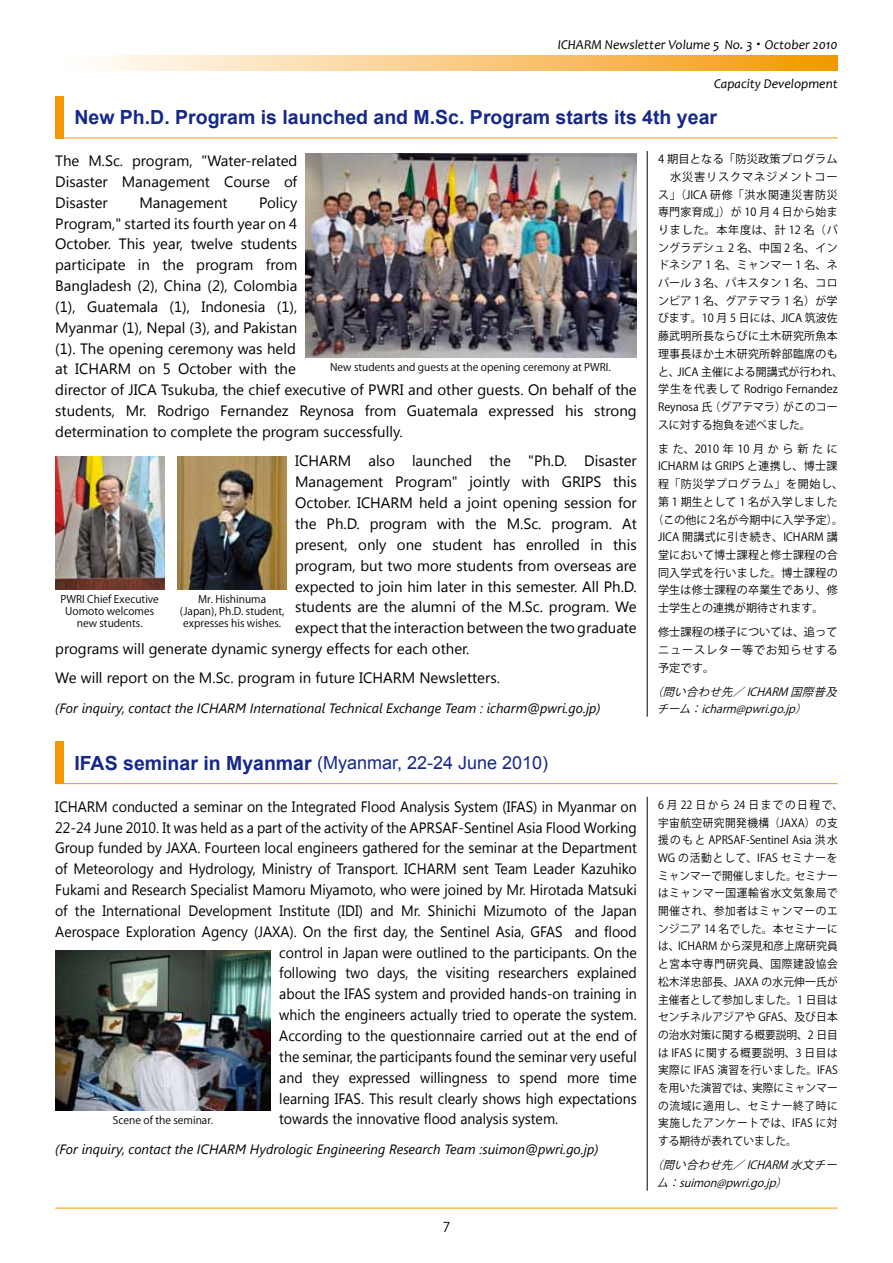
<style>
.page{position:relative;width:893px;height:1263px;background:#fff}
.page>*{position:absolute;margin:0;border:0;box-sizing:border-box;transform-origin:0 0}
.t1{font:700 19.5px "Arial";color:#17288b}
.t2{font:18px "Arial";color:#17288b}
.t3{font:15px/20.9px "Segoe UI";color:#000;text-align:justify}
.t4{font:15px "Segoe UI";color:#000;scale:.94 1}
.t5{font:italic 13.5px "Segoe UI";color:#000}
.t6{font:italic 13.5px "Candara";color:#000}
.t7{font:13.5px "Koz Go Pro";color:#000}
.t8{font:11.25px/17.7px "Koz Go Pro";letter-spacing:.015em;color:#000}
.t9{font:11.25px/17.7px "Koz Go Pro";letter-spacing:.015em;color:#000;scale:.95 1}
.t10{font:italic 11.25px/17.7px "Koz Go Pro";color:#000}
.t11{font:11.25px "Koz Go Pro";letter-spacing:.33em;color:#000}
.t12{font:11.25px "Koz Go Pro";letter-spacing:.06em;color:#000}
.t13{font:10.5px/12px "Koz Go Pro";color:#000;text-align:center}
.s1{font-family:"Koz Min Pro";font-style:normal}
.s2{font-weight:700;font-size:19.5px}
</style>
<div class="page">
<svg style="left:99px;top:55px;width:739px;height:15px;background:#f9c97f"></svg>
<hr style="left:55px;top:1208px;width:783px;height:1px;background:#f39700">
<hr style="left:647px;top:151px;width:1px;height:566px;background:#000">
<hr style="left:647px;top:797px;width:1px;height:394px;background:#000">
<div style="left:55px;top:96px;width:9px;height:42px;background:#f39700"></div>
<div style="left:55px;top:741px;width:9px;height:43px;background:#f39700"></div>
<hr style="left:55px;top:138px;width:783px;height:1px;background:#f39700">
<hr style="left:55px;top:783px;width:783px;height:1px;background:#f39700">
<img style="left:306px;top:153px;width:331px;height:204px">
<img style="left:55px;top:457px;width:109px;height:133px">
<img style="left:55px;top:950px;width:216px;height:160px">
<img style="left:178px;top:457px;width:109px;height:133px">
<p class="t6" style="left:558px;top:36px;width:281px">ICHARM Newsletter Volume 5 No. 3 <span class="s1">・</span> October 2010</p>
<p class="t6" style="left:714px;top:75px;width:125px">Capacity Development</p>
<h1 class="t1" style="left:74px;top:104px;width:644px">New Ph.D. Program is launched and M.Sc. Program starts its 4th year</h1>
<p class="t3" style="left:55px;top:150px;width:244px">The M.Sc. program, "Water-related Disaster Management Course of Disaster</p>
<p class="t3" style="left:55px;top:191px;width:583px;text-align:left;text-indent:204px">Policy<br>Program," started its fourth year on 4<br>October. This year, twelve students<br>participate in the program from<br>Bangladesh (2), China (2), Colombia<br>(1), Guatemala (1), Indonesia (1),<br>Myanmar (1), Nepal (3), and Pakistan<br>(1). The opening ceremony was held<br>at ICHARM on 5 October with the<br>director of JICA Tsukuba, the chief executive of PWRI and other guests. On behalf of the students, Mr. Rodrigo Fernandez Reynosa from Guatemala expressed his strong determination to complete the program successfully.</p>
<p class="t3" style="left:295px;top:450px;width:343px">ICHARM also launched the "Ph.D. Disaster</p>
<p class="t3" style="left:295px;top:471px;width:343px">Management Program" jointly with GRIPS this</p>
<p class="t3" style="left:295px;top:492px;width:343px">October. ICHARM held a joint opening session for</p>
<p class="t3" style="left:295px;top:512px;width:343px">the Ph.D. program with the M.Sc. program. At</p>
<p class="t3" style="left:295px;top:533px;width:343px">present, only one student has enrolled in this</p>
<p class="t3" style="left:295px;top:554px;width:343px">program, but two more students from overseas are</p>
<p class="t3" style="left:295px;top:575px;width:343px">expected to join him later in this semester. All Ph.D.</p>
<p class="t3" style="left:295px;top:596px;width:343px">students are the alumni of the M.Sc. program. We</p>
<p class="t3" style="left:295px;top:617px;width:343px">expect that the interaction between the two graduate</p>
<p class="t3" style="left:55px;top:638px;width:416px">programs will generate dynamic synergy effects for each other.</p>
<p class="t3" style="left:55px;top:667px;width:446px">We will report on the M.Sc. program in future ICHARM Newsletters.</p>
<p class="t5" style="left:55px;top:699px;width:547px">(For inquiry, contact the ICHARM International Technical Exchange Team : icharm@pwri.go.jp)</p>
<p class="t3" style="left:139px;top:191px;width:90px">Management</p>
<p class="t13" style="left:330px;top:361px;width:282px">New students and guests at the opening ceremony at PWRI.</p>
<p class="t13" style="left:60px;top:594px;width:100px">PWRI Chief Executive<br>Uomoto welcomes new students.</p>
<p class="t13" style="left:180px;top:594px;width:106px">Mr. Hishinuma (Japan), Ph.D. student, expresses his wishes.</p>
<p class="t2" style="left:74px;top:751px;width:475px"><span class="s2">IFAS seminar in Myanmar</span> (Myanmar, 22-24 June 2010)</p>
<p class="t4" style="left:55px;top:796px;width:620px">ICHARM conducted a seminar on the Integrated Flood Analysis System (IFAS) in Myanmar on</p>
<p class="t4" style="left:55px;top:817px;width:620px">22-24 June 2010. It was held as a part of the activity of the APRSAF-Sentinel Asia Flood Working</p>
<p class="t4" style="left:55px;top:838px;width:620px">Group funded by JAXA. Fourteen local engineers gathered for the seminar at the Department</p>
<p class="t4" style="left:55px;top:858px;width:620px">of Meteorology and Hydrology, Ministry of Transport. ICHARM sent Team Leader Kazuhiko</p>
<p class="t4" style="left:55px;top:879px;width:620px">Fukami and Research Specialist Mamoru Miyamoto, who were joined by Mr. Hirotada Matsuki</p>
<p class="t4" style="left:55px;top:900px;width:620px">of the International Development Institute (IDI) and Mr. Shinichi Mizumoto of the Japan</p>
<p class="t4" style="left:55px;top:921px;width:620px">Aerospace Exploration Agency (JAXA). On the first day, the Sentinel Asia, GFAS and flood</p>
<p class="t4" style="left:279px;top:942px;width:382px">control in Japan were outlined to the participants. On the</p>
<p class="t4" style="left:279px;top:963px;width:382px">following two days, the visiting researchers explained</p>
<p class="t4" style="left:279px;top:983px;width:382px">about the IFAS system and provided hands-on training in</p>
<p class="t4" style="left:279px;top:1004px;width:382px">which the engineers actually tried to operate the system.</p>
<p class="t4" style="left:279px;top:1025px;width:382px">According to the questionnaire carried out at the end of</p>
<p class="t4" style="left:279px;top:1046px;width:382px">the seminar, the participants found the seminar very useful</p>
<p class="t4" style="left:279px;top:1067px;width:382px">and they expressed willingness to spend more time</p>
<p class="t4" style="left:279px;top:1088px;width:382px">learning IFAS. This result clearly shows high expectations</p>
<p class="t4" style="left:279px;top:1109px;width:298px">towards the innovative flood analysis system.</p>
<p class="t5" style="left:55px;top:1139px;width:545px">(For inquiry, contact the ICHARM Hydrologic Engineering Research Team :suimon@pwri.go.jp)</p>
<p class="t13" style="left:113px;top:1114px;width:102px">Scene of the seminar.</p>
<p class="t7" style="left:443px;top:1219px;width:9px">7</p>
<p class="t8" style="left:658px;top:150px;width:187px">4 期目となる「防災政策プログラム　水災害リスクマネジメントコース」（JICA 研修「洪水関連災害防災専門家育成」）が 10 月 4 日から始まりました。本年度は、計 12 名（バングラデシュ 2 名、中国 2 名、インドネシア 1 名、ミャンマー 1 名、ネパール 3 名、パキスタン 1 名、コロンビア 1 名、グアテマラ 1 名）が学びます。10 月 5 日には、JICA 筑波佐藤武明所長ならびに土木研究所魚本理事長ほか土木研究所幹部臨席のもと、JICA 主催による開講式が行われ、学生を代表して Rodrigo Fernandez<br>Reynosa 氏（グアテマラ）がこのコースに対する抱負を述べました。</p>
<p class="t11" style="left:658px;top:441px;width:181px">また、2010年10月から新たに</p>
<p class="t8" style="left:658px;top:458px;width:181px">ICHARM は GRIPS と連携し、博士課</p>
<p class="t12" style="left:658px;top:477px;width:187px">程「防災学プログラム」を開始し、</p>
<p class="t8" style="left:658px;top:493px;width:181px">第 1 期生として 1 名が入学しました</p>
<p class="t8" style="left:652px;top:511px;width:192px">（この他に 2 名が今期中に入学予定）。</p>
<p class="t8" style="left:658px;top:528px;width:181px">JICA 開講式に引き続き、ICHARM 講</p>
<p class="t8" style="left:658px;top:546px;width:181px">堂において博士課程と修士課程の合</p>
<p class="t8" style="left:658px;top:564px;width:181px">同入学式を行いました。博士課程の</p>
<p class="t8" style="left:658px;top:582px;width:181px">学生は修士課程の卒業生であり、修</p>
<p class="t8" style="left:658px;top:599px;width:167px">士学生との連携が期待されます。</p>
<p class="t8" style="left:658px;top:623px;width:181px;text-align:justify">修士課程の様子については、追ってニュースレター等でお知らせする予定です。</p>
<p class="t10" style="left:657px;top:683px;width:185px;text-indent:-6px">（問い合わせ先／ ICHARM 国際普及チーム：icharm@pwri.go.jp）</p>
<p class="t9" style="left:658px;top:796px;width:196px">6 月 22 日から 24 日までの日程で、宇宙航空研究開発機構（JAXA）の支援のもと APRSAF-Sentinel Asia 洪水<br>WG の活動として、IFAS セミナーをミャンマーで開催しました。セミナーはミャンマー国運輸省水文気象局で開催され、参加者はミャンマーのエンジニア 14 名でした。本セミナーには、ICHARM から深見和彦上席研究員と宮本守専門研究員、国際建設協会松木洋忠部長、JAXA の水元伸一氏が主催者として参加しました。1 日目はセンチネルアジアや GFAS、及び日本の治水対策に関する概要説明、2 日目は IFAS に関する概要説明、3 日目は実際に IFAS 演習を行いました。IFASを用いた演習では、実際にミャンマーの流域に適用し、セミナー終了時に実施したアンケートでは、IFAS に対する期待が表れていました。</p>
<p class="t10" style="left:657px;top:1156px;width:185px;text-indent:-6px">（問い合わせ先／ ICHARM 水文チーム：suimon@pwri.go.jp）</p>
</div>
